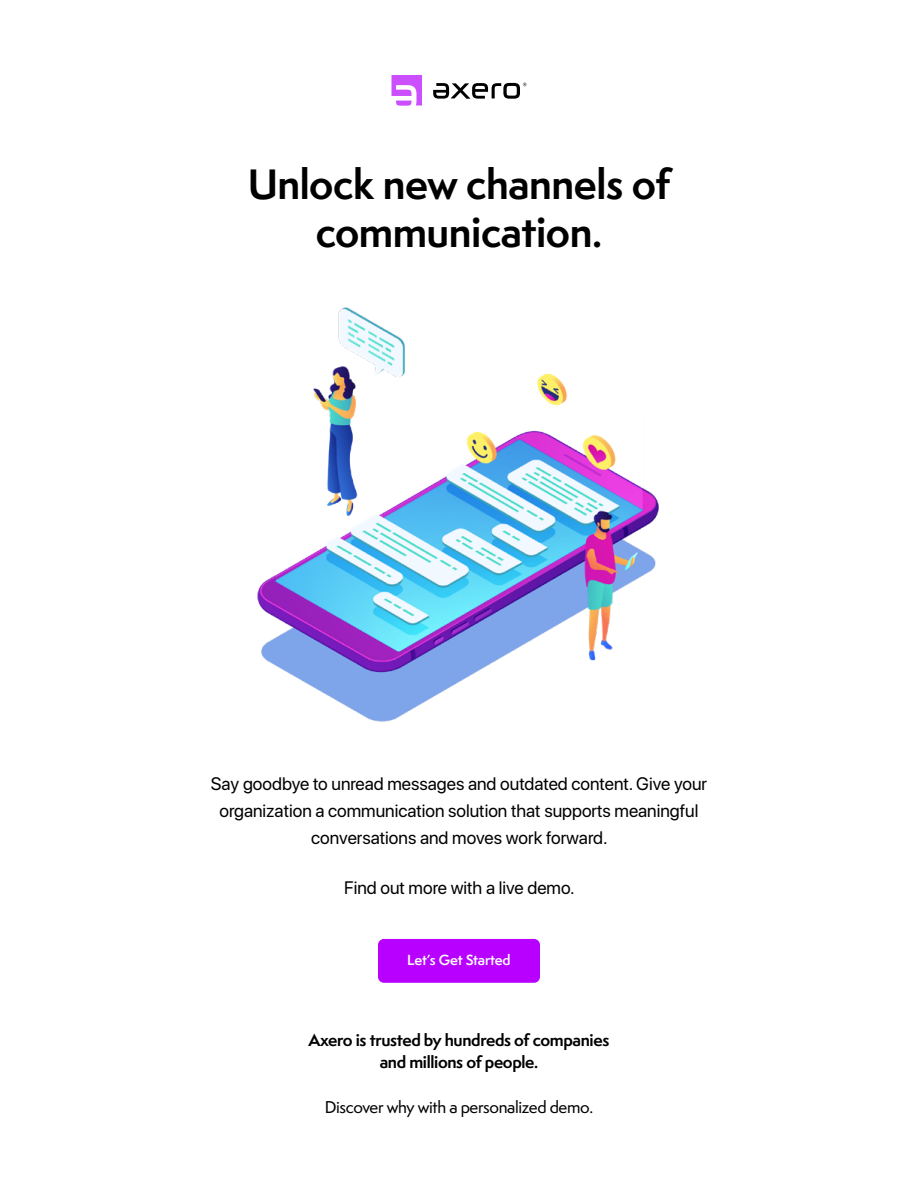
<style>
.page{position:relative;width:918px;height:1188px;background:#fff}
.page>*{position:absolute;margin:0;border:0;box-sizing:border-box;transform-origin:0 0}
.t1{font:700 39px/48px "Semplicita Pro";letter-spacing:-.01em;color:#000;text-align:center}
.t2{font:18px/27px "SF Pro Display";color:#000;text-align:center}
.t3{font:700 15.75px/22.5px "Semplicita Pro";letter-spacing:-.02em;color:#000;text-align:center}
.t4{font:500 15.75px "Semplicita Pro";letter-spacing:-.02em;color:#000}
.t5{font:600 13.5px "Semplicita Pro";letter-spacing:-.015em;color:#fff}
</style>
<div class="page">
<div style="left:378px;top:939px;width:162px;height:44px;background:#b700ff;border-radius:6px"></div>
<svg style="left:392px;top:75px;width:30px;height:31px"></svg>
<svg style="left:433px;top:83px;width:93px;height:16px"></svg>
<img style="left:257px;top:307px;width:402px;height:415px">
<h1 class="t1" style="left:248px;top:159px;width:424px">Unlock new channels of communication.</h1>
<p class="t2" style="left:211px;top:771px;width:498px">Say goodbye to unread messages and outdated content. Give your organization a communication solution that supports meaningful conversations and moves work forward.</p>
<p class="t2" style="left:344px;top:874px;width:232px">Find out more with a live demo.</p>
<p class="t5" style="left:407px;top:950px;width:105px">Let’s Get Started</p>
<p class="t3" style="left:309px;top:1028px;width:302px">Axero is trusted by hundreds of companies and millions of people.</p>
<p class="t4" style="left:325px;top:1096px;width:270px">Discover why with a personalized demo.</p>
</div>
